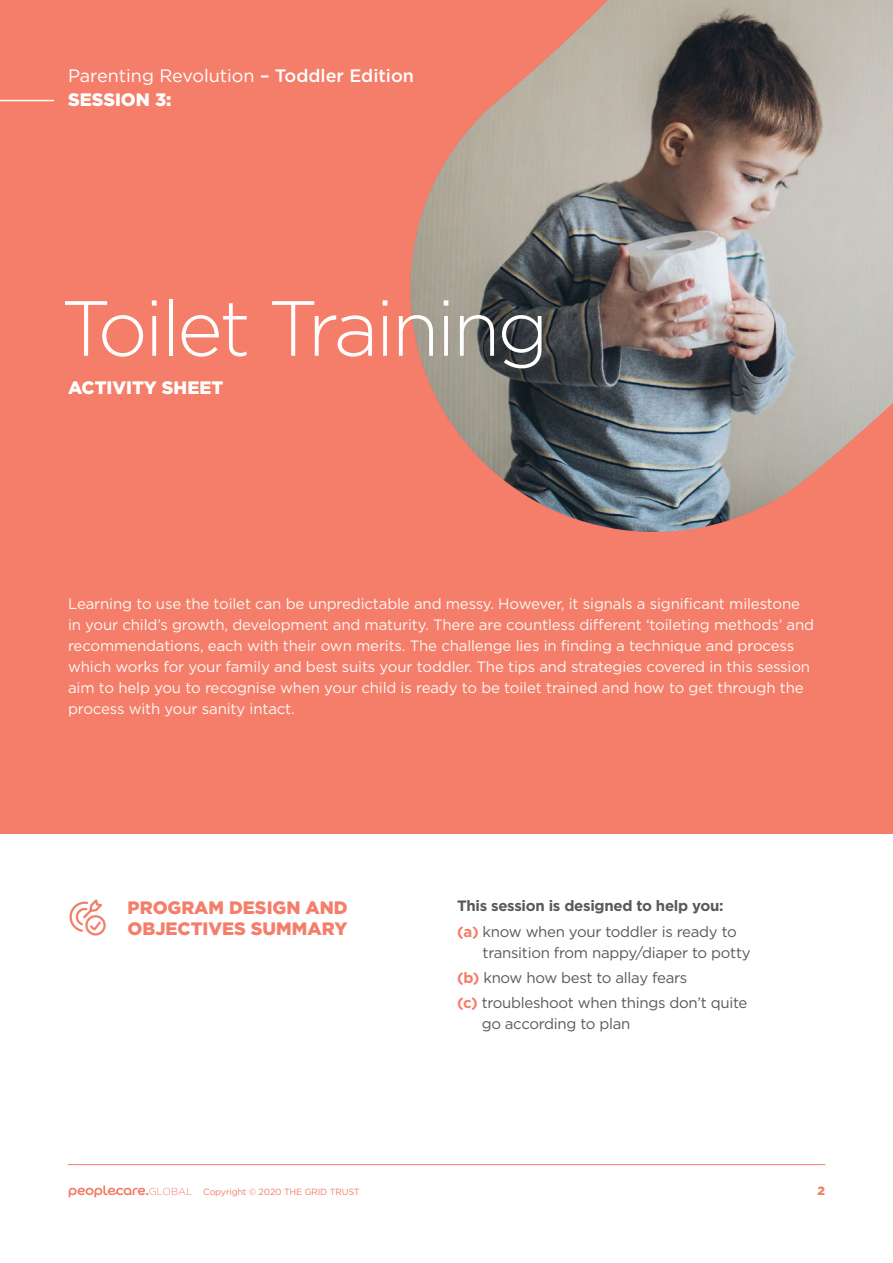
<style>
.page{position:relative;width:893px;height:1263px;background:#fff}
.page>*{position:absolute;margin:0;border:0;box-sizing:border-box;transform-origin:0 0}
.t1{font:300 78px "Gotham";letter-spacing:-.04em;color:#fff}
.t2{font:18px/24px "Gotham";color:#fff}
.t3{font:900 18px/21px "Gotham";color:#f47e69}
.t4{font:900 18px "Gotham";color:#fff}
.t5{font:15px/21px "Gotham";letter-spacing:-.01em;color:#fff}
.t6{font:15px/25.2px "Gotham";letter-spacing:-.02em;color:#58595b}
.t7{font:700 15px/25.2px "Gotham";letter-spacing:-.02em;color:#58595b}
.t8{font:900 12px "Gotham";color:#f47e69}
.t9{font:9px "Gotham";letter-spacing:-.02em;color:#f47e69}
.s1{font-weight:500}
.s2{font-weight:900}
.s3{color:#f47e69}
.s4{font-weight:400}
.s5{font-weight:700;color:#f47e69}
</style>
<div class="page">
<div style="left:0;top:0;width:893px;height:833px;background:#f47e69"></div>
<img style="left:410px;top:0;width:483px;height:532px">
<hr style="left:0;top:100px;width:54px;height:1px;background:#fff">
<svg style="left:70px;top:899px;width:36px;height:36px"></svg>
<hr style="left:68px;top:1164px;width:757px;height:1px;background:#f47e69">
<svg style="left:69px;top:1185px;width:123px;height:12px"></svg>
<p class="t2" style="left:68px;top:64px;width:347px">Parenting Revolution <span class="s1">– Toddler Edition<br></span><span class="s2">SESSION 3:</span></p>
<h1 class="t1" style="left:61px;top:279px;width:489px">Toilet Training</h1>
<p class="t4" style="left:68px;top:375px;width:157px">ACTIVITY SHEET</p>
<p class="t5" style="left:68px;top:593px;width:748px">Learning to use the toilet can be unpredictable and messy. However, it signals a significant milestone in your child’s growth, development and maturity. There are countless different ‘toileting methods’ and recommendations, each with their own merits. The challenge lies in finding a technique and process which works for your family and best suits your toddler. The tips and strategies covered in this session aim to help you to recognise when your child is ready to be toilet trained and how to get through the process with your sanity intact.</p>
<p class="t3" style="left:128px;top:897px;width:222px">PROGRAM DESIGN AND<br>OBJECTIVES SUMMARY</p>
<p class="t7" style="left:457px;top:893px;width:281px">This session is designed to help you: <span class="s3">(a)</span> <span class="s4">know when your toddler is ready to</span></p>
<p class="t6" style="left:457px;top:939px;width:295px;text-indent:26px">transition from nappy/diaper to potty <span class="s5">(b)</span> know how best to allay fears<br><span class="s5">(c)</span> troubleshoot when things don’t quite</p>
<p class="t6" style="left:482px;top:1011px;width:150px">go according to plan</p>
<p class="t9" style="left:203px;top:1186px;width:158px">Copyright © 2020 THE GRID TRUST</p>
<p class="t8" style="left:817px;top:1182px;width:9px">2</p>
</div>
